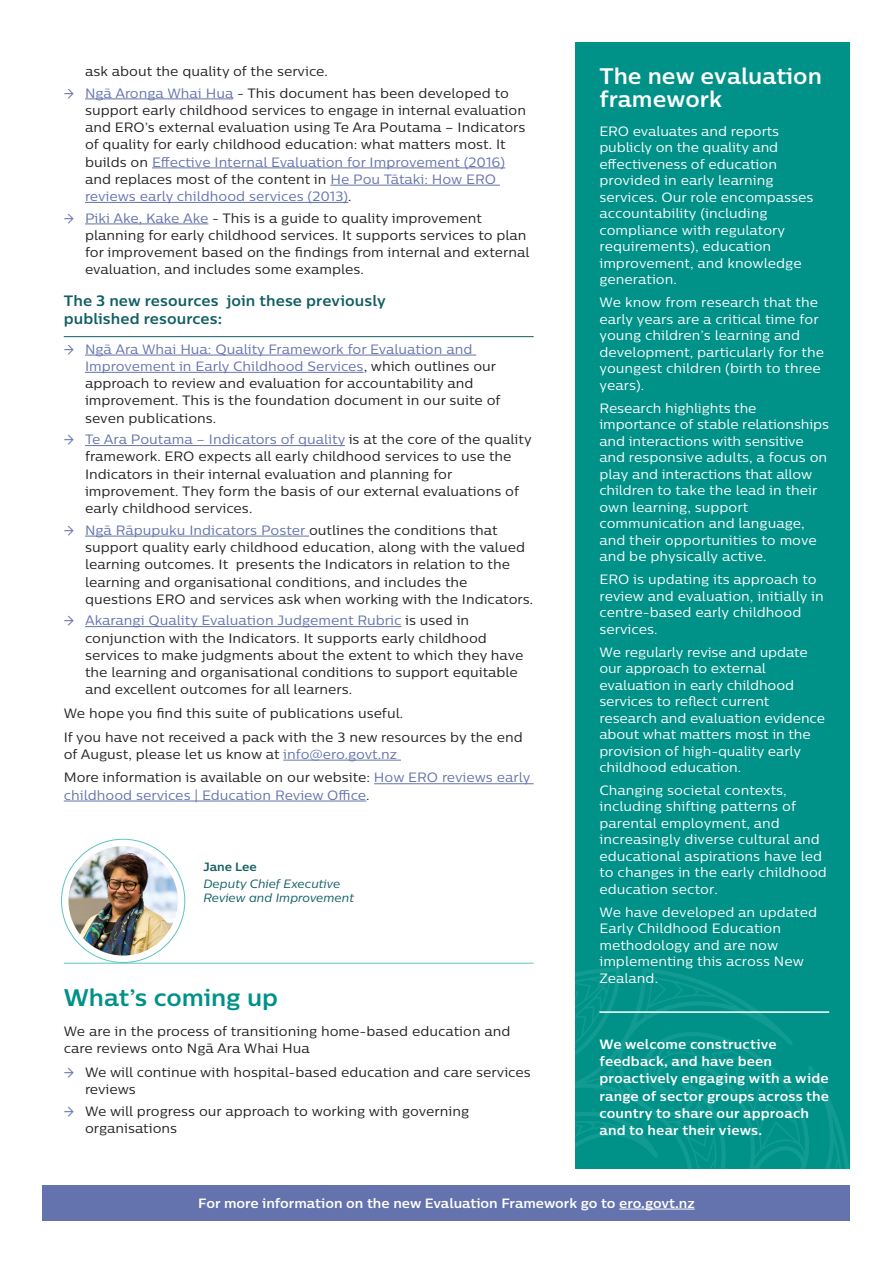
<style>
.page{position:relative;width:893px;height:1263px;background:#fff}
.page>*{position:absolute;margin:0;border:0;box-sizing:border-box;transform-origin:0 0}
.t1{font:700 24px "Centrale Sans";letter-spacing:-.005em;color:#009189}
.t2{font:700 22.5px/22.5px "Centrale Sans";color:#fff}
.t3{font:700 15px/17.2px "Centrale Sans";letter-spacing:.005em;color:#105e62}
.Body{font:13.5px/17.2px "Centrale Sans";color:#231f20}
.Body-2{font:13.5px/16.5px "Centrale Sans";color:#fff}
.Body-3{font:700 13.5px/17.2px "Centrale Sans";letter-spacing:.01em;color:#fff}
.Body-4{font:13.5px/17.2px "Centrale Sans";color:#6472ad}
.Body-5{font:italic 12px/13.5px "Centrale Sans";color:#105e62}
.Body-6{font:700 12px "Centrale Sans";color:#105e62}
.s1{color:#6472ad}
.s2{color:#231f20}
</style>
<div class="page">
<hr style="left:85px;top:99px;width:148px;height:1px;background:#6472ad">
<hr style="left:152px;top:168px;width:353px;height:1px;background:#6472ad">
<hr style="left:330px;top:185px;width:170px;height:1px;background:#6472ad">
<hr style="left:85px;top:202px;width:263px;height:1px;background:#6472ad">
<hr style="left:85px;top:224px;width:123px;height:1px;background:#6472ad">
<hr style="left:64px;top:336px;width:470px;height:1px;background:#105e62">
<hr style="left:85px;top:355px;width:391px;height:1px;background:#6472ad">
<hr style="left:85px;top:372px;width:279px;height:1px;background:#6472ad">
<hr style="left:85px;top:445px;width:260px;height:1px;background:#6472ad">
<hr style="left:85px;top:536px;width:224px;height:1px;background:#6472ad">
<hr style="left:85px;top:626px;width:316px;height:1px;background:#6472ad">
<hr style="left:283px;top:760px;width:118px;height:1px;background:#6472ad">
<hr style="left:374px;top:783px;width:160px;height:1px;background:#6472ad">
<hr style="left:64px;top:801px;width:302px;height:1px;background:#6472ad">
<hr style="left:64px;top:963px;width:470px;height:1px;background:#5ec5be">
<div style="left:575px;top:43px;width:275px;height:1126px;background:#009189"></div>
<svg style="left:575px;top:967px;width:274px;height:202px"></svg>
<hr style="left:599px;top:1011px;width:230px;height:2px;background:#fff">
<div style="left:43px;top:1185px;width:807px;height:35px;background:#6472ad"></div>
<hr style="left:619px;top:1209px;width:76px;height:1px;background:#fff">
<img style="left:68px;top:846px;width:110px;height:109px;border-radius:55px">
<p class="Body" style="left:85px;top:62px;width:244px">ask about the quality of the service.</p>
<p class="Body" style="left:85px;top:84px;width:442px;text-indent:-21px"><span class="s1">→ Ngā Aronga Whai Hua</span> - This document has been developed to support early childhood services to engage in internal evaluation and ERO’s external evaluation using Te Ara Poutama – Indicators of quality for early childhood education: what matters most. It builds on <span class="s1">Effective Internal Evaluation for Improvement (2016) </span>and replaces most of the content in <span class="s1">He Pou Tātaki: How ERO reviews early childhood services (2013)</span>.</p>
<p class="Body" style="left:85px;top:209px;width:446px;text-indent:-21px"><span class="s1">→ Piki Ake, Kake Ake</span> - This is a guide to quality improvement planning for early childhood services. It supports services to plan for improvement based on the findings from internal and external evaluation, and includes some examples.</p>
<h2 class="t3" style="left:64px;top:292px;width:323px">The 3 new resources join these previously published resources:</h2>
<p class="Body" style="left:85px;top:340px;width:417px;text-indent:-21px"><span class="s1">→ Ngā Ara Whai Hua: Quality Framework for Evaluation and Improvement in Early Childhood Services</span>, which outlines our approach to review and evaluation for accountability and improvement. This is the foundation document in our suite of seven publications.</p>
<p class="Body" style="left:85px;top:431px;width:448px;text-indent:-21px"><span class="s1">→ Te Ara Poutama – Indicators of quality</span> is at the core of the quality framework. ERO expects all early childhood services to use the Indicators in their internal evaluation and planning for improvement. They form the basis of our external evaluations of early childhood services.</p>
<p class="Body" style="left:85px;top:521px;width:450px;text-indent:-21px"><span class="s1">→ Ngā Rāpupuku Indicators Poster</span> outlines the conditions that support quality early childhood education, along with the valued learning outcomes. It presents the Indicators in relation to the learning and organisational conditions, and includes the questions ERO and services ask when working with the Indicators.</p>
<p class="Body" style="left:85px;top:612px;width:440px;text-indent:-21px"><span class="s1">→ Akarangi Quality Evaluation Judgement Rubric</span> is used in conjunction with the Indicators. It supports early childhood services to make judgments about the extent to which they have the learning and organisational conditions to support equitable and excellent outcomes for all learners.</p>
<p class="Body" style="left:64px;top:704px;width:341px">We hope you find this suite of publications useful.</p>
<p class="Body" style="left:64px;top:728px;width:460px">If you have not received a pack with the 3 new resources by the end of August, please let us know at <span class="s1">info@ero.govt.nz</span></p>
<p class="Body-4" style="left:64px;top:769px;width:468px"><span class="s2">More information is available on our website:</span> How ERO reviews early childhood services | Education Review Office<span class="s2">.</span></p>
<p class="Body-6" style="left:203px;top:859px;width:55px">Jane Lee</p>
<p class="Body-5" style="left:203px;top:877px;width:152px">Deputy Chief Executive<br>Review and Improvement</p>
<h1 class="t1" style="left:64px;top:982px;width:216px">What’s coming up</h1>
<p class="Body" style="left:64px;top:1022px;width:448px">We are in the process of transitioning home-based education and care reviews onto Ngā Ara Whai Hua</p>
<p class="Body" style="left:85px;top:1063px;width:447px;text-indent:-21px"><span class="s1">→</span> We will continue with hospital-based education and care services reviews</p>
<p class="Body" style="left:85px;top:1102px;width:386px;text-indent:-21px"><span class="s1">→</span> We will progress our approach to working with governing organisations</p>
<h1 class="t2" style="left:599px;top:65px;width:224px">The new evaluation framework</h1>
<p class="Body-2" style="left:599px;top:123px;width:216px">ERO evaluates and reports publicly on the quality and effectiveness of education provided in early learning services. Our role encompasses accountability (including compliance with regulatory requirements), education improvement, and knowledge generation.</p>
<p class="Body-2" style="left:599px;top:294px;width:226px">We know from research that the early years are a critical time for young children’s learning and development, particularly for the youngest children (birth to three years).</p>
<p class="Body-2" style="left:599px;top:399px;width:231px">Research highlights the importance of stable relationships and interactions with sensitive and responsive adults, a focus on play and interactions that allow children to take the lead in their own learning, support communication and language, and their opportunities to move and be physically active.</p>
<p class="Body-2" style="left:599px;top:571px;width:226px">ERO is updating its approach to review and evaluation, initially in centre-based early childhood services.</p>
<p class="Body-2" style="left:599px;top:643px;width:227px">We regularly revise and update our approach to external evaluation in early childhood services to reflect current research and evaluation evidence about what matters most in the provision of high-quality early childhood education.</p>
<p class="Body-2" style="left:599px;top:782px;width:229px">Changing societal contexts, including shifting patterns of parental employment, and increasingly diverse cultural and educational aspirations have led to changes in the early childhood education sector.</p>
<p class="Body-2" style="left:599px;top:903px;width:219px">We have developed an updated<br>Early Childhood Education methodology and are now implementing this across New<br>Zealand.</p>
<h3 class="Body-3" style="left:599px;top:1035px;width:231px">We welcome constructive feedback, and have been proactively engaging with a wide range of sector groups across the country to share our approach and to hear their views.</h3>
<p class="Body-3" style="left:198px;top:1194px;width:498px">For more information on the new Evaluation Framework go to ero.govt.nz</p>
</div>
